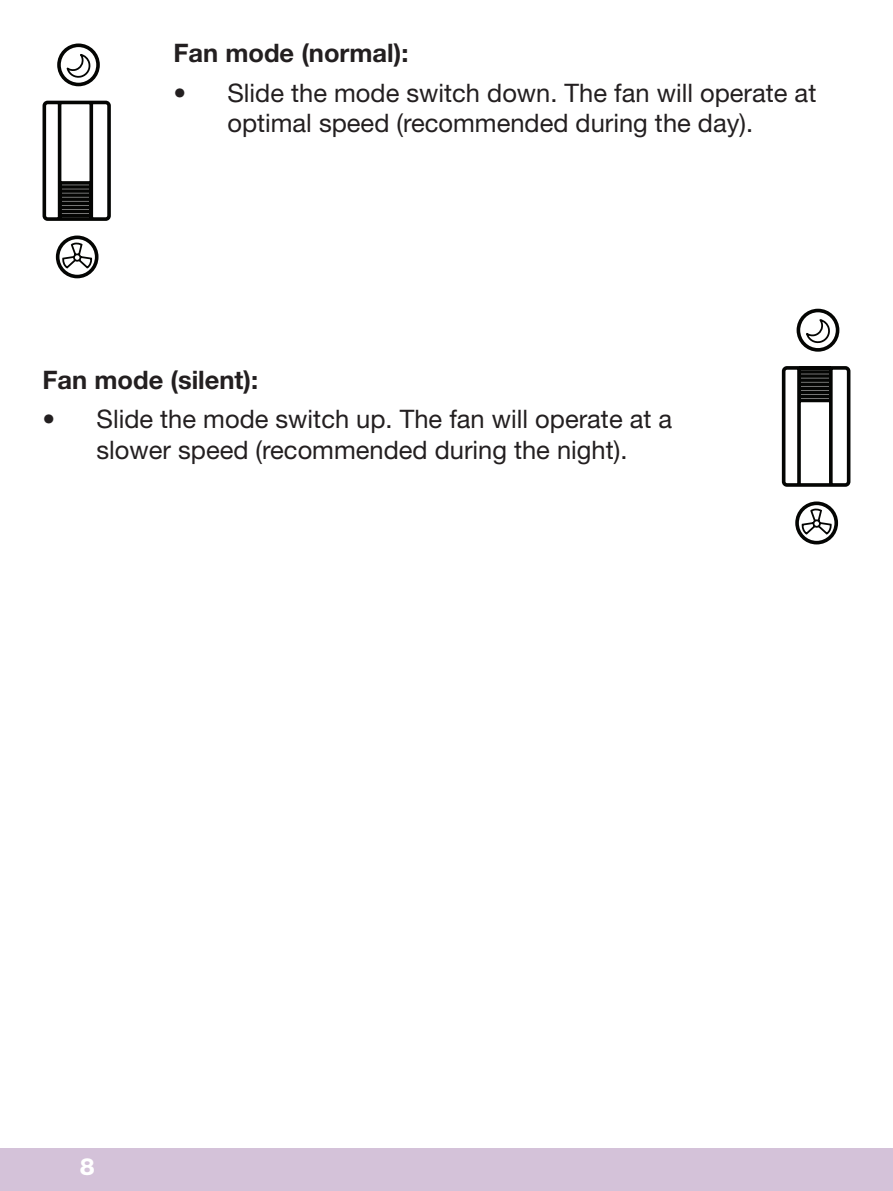
<style>
.page{position:relative;width:893px;height:1191px;background:#fff}
.page>*{position:absolute;margin:0;border:0;box-sizing:border-box;transform-origin:0 0}
.t1{font:25.5px/30.6px "Helvetica Neue";color:#231f20;text-align:center}
.body_text{font:700 25.5px "Helvetica Neue";color:#231f20}
.t2{font:800 23.7px "Helvetica Neue";color:#fff}
</style>
<div class="page">
<div style="left:0;top:1148px;width:893px;height:43px;background:#d4c2d9"></div>
<svg style="left:42px;top:43px;width:69px;height:236px"></svg>
<svg style="left:781px;top:308px;width:70px;height:237px"></svg>
<p class="body_text" style="left:173px;top:38px;width:237px">Fan mode (normal):</p>
<p class="t1" style="left:173px;top:77px;width:644px">• Slide the mode switch down. The fan will operate at optimal speed (recommended during the day).</p>
<p class="body_text" style="left:43px;top:364px;width:217px">Fan mode (silent):</p>
<p class="t1" style="left:43px;top:403px;width:631px">• Slide the mode switch up. The fan will operate at a slower speed (recommended during the night).</p>
<p class="t2" style="left:80px;top:1152px;width:16px">8</p>
</div>
